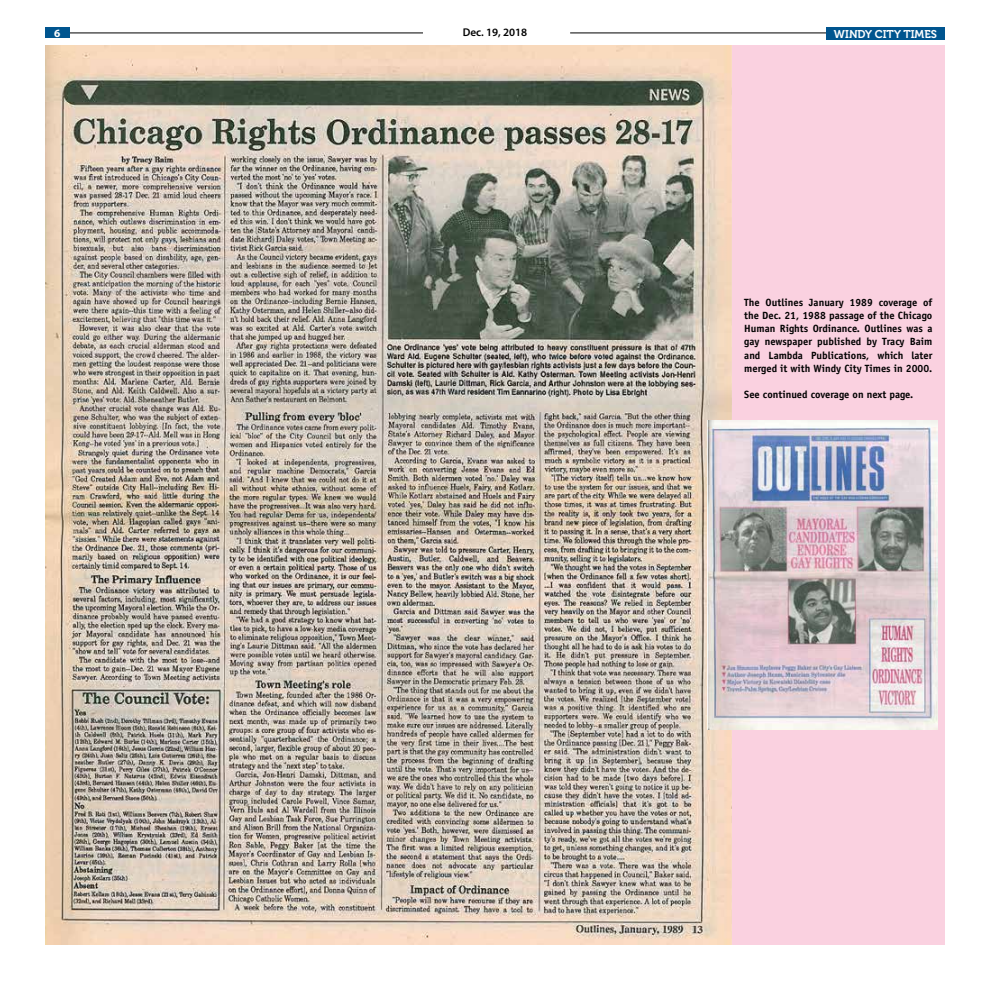
<style>
.page{position:relative;width:990px;height:990px;background:#fff}
.page>*{position:absolute;margin:0;border:0;box-sizing:border-box;transform-origin:0 0}
.t1{font:11.25px "Museo 700";color:#fff}
.t2{font:600 11.25px "Myriad Pro";color:#000}
.t3{font:700 11.25px "Myriad Pro";color:#fff}
.t4{font:700 10.5px/13.1px "Officina Sans";color:#000;text-align:justify}
</style>
<div class="page">
<div style="left:259px;top:45px;width:686px;height:900px;background:#fad1e0"></div>
<hr style="left:570px;top:33px;width:374px;height:1px;background:#000">
<hr style="left:65px;top:33px;width:358px;height:1px;background:#000">
<div style="left:45px;top:27px;width:25px;height:11px;background:#00558f"></div>
<div style="left:826px;top:27px;width:119px;height:13px;background:#00558f"></div>
<img style="left:45px;top:45px;width:686px;height:900px">
<img style="left:707px;top:420px;width:230px;height:310px">
<p class="t3" style="left:54px;top:26px;width:8px">6</p>
<p class="t2" style="left:463px;top:25px;width:66px">Dec. 19, 2018</p>
<p class="t1" style="left:834px;top:28px;width:105px">WINDY CITY TIMES</p>
<p class="t4" style="left:744px;top:296px;width:190px">The Outlines January 1989 coverage of the Dec. 21, 1988 passage of the Chicago Human Rights Ordinance. Outlines was a gay newspaper published by Tracy Baim and Lambda Publications, which later merged it with Windy City Times in 2000.</p>
<p class="t4" style="left:744px;top:388px;width:170px">See continued coverage on next page.</p>
</div>
